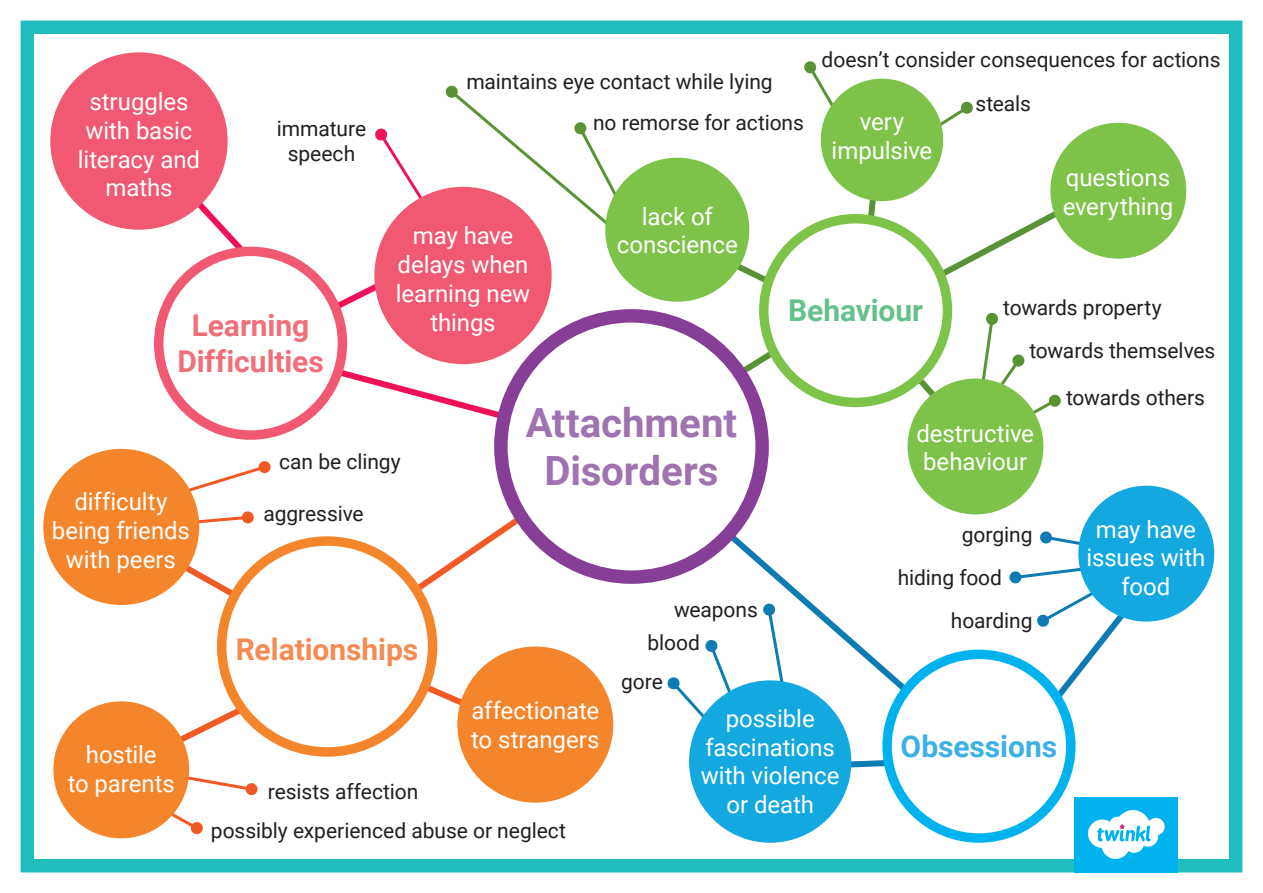
<style>
.page{position:relative;width:1263px;height:893px;background:#fff}
.page>*{position:absolute;margin:0;border:0;box-sizing:border-box;transform-origin:0 0}
.t1{font:700 40.35px/48.3px "Roboto";color:#9f73b1;text-align:center}
.t2{font:700 30px/36px "Roboto";letter-spacing:-.005em;color:#f17078;text-align:center}
.t3{font:700 30px "Roboto";letter-spacing:-.005em;color:#f68a53}
.t4{font:700 30px "Roboto";letter-spacing:-.005em;color:#3db1e5}
.t5{font:700 30px "Roboto";letter-spacing:-.005em;color:#65c18b}
.t6{font:24px/28.8px "Roboto";letter-spacing:-.005em;color:#fff;text-align:center}
.t7{font:21px/25.2px "Roboto";letter-spacing:-.005em;color:#231f20;text-align:center}
</style>
<div class="page">
<svg style="left:667px;top:677px;width:36px;height:73px"></svg>
<svg style="left:850px;top:755px;width:34px;height:18px"></svg>
<svg style="left:1040px;top:531px;width:41px;height:15px"></svg>
<svg style="left:162px;top:460px;width:109px;height:41px"></svg>
<svg style="left:242px;top:511px;width:12px;height:13px"></svg>
<svg style="left:1012px;top:568px;width:112px;height:167px"></svg>
<svg style="left:1009px;top:571px;width:13px;height:13px"></svg>
<svg style="left:861px;top:197px;width:20px;height:20px"></svg>
<svg style="left:922px;top:212px;width:133px;height:76px"></svg>
<svg style="left:703px;top:510px;width:245px;height:217px"></svg>
<svg style="left:292px;top:354px;width:247px;height:81px"></svg>
<svg style="left:337px;top:467px;width:260px;height:183px"></svg>
<svg style="left:129px;top:670px;width:188px;height:165px"></svg>
<svg style="left:130px;top:514px;width:156px;height:113px"></svg>
<svg style="left:375px;top:660px;width:98px;height:81px"></svg>
<svg style="left:684px;top:236px;width:142px;height:169px"></svg>
<svg style="left:932px;top:104px;width:38px;height:28px"></svg>
<div style="left:961px;top:102px;width:12px;height:12px;background:#5a9236;border-radius:50%"></div>
<svg style="left:873px;top:312px;width:188px;height:140px"></svg>
<svg style="left:804px;top:61px;width:42px;height:65px"></svg>
<svg style="left:148px;top:85px;width:487px;height:257px"></svg>
<div style="left:501px;top:316px;width:261px;height:261px;background:#fff;border-radius:50%"></div>
<div style="left:494px;top:309px;width:275px;height:275px;border:13px solid #873e97;border-radius:50%"></div>
<div style="left:764px;top:219px;width:183px;height:183px;background:#fff;border-radius:50%"></div>
<div style="left:759px;top:214px;width:193px;height:193px;border:9px solid #7dc34a;border-radius:50%"></div>
<div style="left:159px;top:251px;width:183px;height:184px;background:#fff;border-radius:50%"></div>
<div style="left:154px;top:247px;width:193px;height:193px;border:9px solid #f05971;border-radius:50%"></div>
<div style="left:222px;top:541px;width:211px;height:211px;background:#fff;border-radius:50%"></div>
<div style="left:217px;top:536px;width:220px;height:221px;border:9px solid #f5852a;border-radius:50%"></div>
<div style="left:887px;top:654px;width:184px;height:184px;background:#fff;border-radius:50%"></div>
<div style="left:882px;top:650px;width:193px;height:193px;border:9px solid #00b3ef;border-radius:50%"></div>
<div style="left:821px;top:79px;width:122px;height:122px;background:#7dc34a;border-radius:50%"></div>
<div style="left:1050px;top:123px;width:136px;height:136px;background:#7dc34a;border-radius:50%"></div>
<div style="left:907px;top:379px;width:136px;height:135px;background:#7dc34a;border-radius:50%"></div>
<div style="left:1078px;top:486px;width:136px;height:136px;background:#14a8e0;border-radius:50%"></div>
<div style="left:689px;top:680px;width:162px;height:163px;background:#14a8e0;border-radius:50%"></div>
<div style="left:605px;top:158px;width:144px;height:144px;background:#7dc34a;border-radius:50%"></div>
<div style="left:457px;top:646px;width:156px;height:157px;background:#f5852a;border-radius:50%"></div>
<div style="left:43px;top:449px;width:156px;height:156px;background:#f5852a;border-radius:50%"></div>
<div style="left:53px;top:701px;width:136px;height:137px;background:#f5852a;border-radius:50%"></div>
<div style="left:50px;top:52px;width:178px;height:178px;background:#f05971;border-radius:50%"></div>
<div style="left:374px;top:187px;width:178px;height:177px;background:#f05971;border-radius:50%"></div>
<div style="left:21px;top:21px;width:1221px;height:851px;border:14px solid #21bdbd"></div>
<div style="left:1075px;top:796px;width:103px;height:76px;background:#00b3ef"></div>
<svg style="left:1088px;top:810px;width:77px;height:49px"></svg>
<p class="t7" style="left:822px;top:46px;width:400px">doesn’t consider consequences for actions</p>
<p class="t7" style="left:466px;top:69px;width:308px">maintains eye contact while lying</p>
<p class="t7" style="left:593px;top:109px;width:212px">no remorse for actions</p>
<p class="t6" style="left:78px;top:86px;width:124px">struggles with basic literacy and maths</p>
<p class="t7" style="left:975px;top:90px;width:57px">steals</p>
<p class="t6" style="left:832px;top:106px;width:102px">very impulsive</p>
<p class="t7" style="left:277px;top:115px;width:91px">immature speech</p>
<p class="t6" style="left:1063px;top:162px;width:112px;text-align:left">questions everything</p>
<p class="t6" style="left:617px;top:201px;width:123px">lack of conscience</p>
<p class="t6" style="left:396px;top:221px;width:136px">may have delays when learning new things</p>
<p class="t5" style="left:788px;top:290px;width:137px">Behaviour</p>
<p class="t7" style="left:1003px;top:294px;width:160px">towards property</p>
<p class="t7" style="left:1029px;top:337px;width:187px">towards themselves</p>
<p class="t7" style="left:1066px;top:384px;width:140px">towards others</p>
<p class="t2" style="left:177px;top:306px;width:148px">Learning<br>Difficulties</p>
<p class="t1" style="left:526px;top:397px;width:213px">Attachment<br>Disorders</p>
<p class="t6" style="left:916px;top:418px;width:119px;text-align:left">destructive behaviour</p>
<p class="t7" style="left:279px;top:448px;width:123px">can be clingy</p>
<p class="t7" style="left:263px;top:500px;width:102px">aggressive</p>
<p class="t6" style="left:52px;top:486px;width:140px">difficulty being friends with peers</p>
<p class="t6" style="left:1086px;top:514px;width:120px">may have issues with food</p>
<p class="t7" style="left:962px;top:521px;width:72px">gorging</p>
<p class="t7" style="left:898px;top:564px;width:106px">hiding food</p>
<p class="t6" style="left:68px;top:739px;width:109px">hostile<br>to parents</p>
<p class="t3" style="left:236px;top:628px;width:184px">Relationships</p>
<p class="t7" style="left:268px;top:779px;width:152px">resists affection</p>
<p class="t6" style="left:471px;top:695px;width:130px;text-align:left">affectionate to strangers</p>
<p class="t7" style="left:211px;top:817px;width:357px">possibly experienced abuse or neglect</p>
<p class="t7" style="left:674px;top:596px;width:85px">weapons</p>
<p class="t7" style="left:647px;top:629px;width:54px">blood</p>
<p class="t7" style="left:621px;top:668px;width:43px">gore</p>
<p class="t6" style="left:701px;top:703px;width:140px">possible fascinations with violence or death</p>
<p class="t7" style="left:951px;top:607px;width:83px">hoarding</p>
<p class="t4" style="left:901px;top:725px;width:158px">Obsessions</p>
</div>
